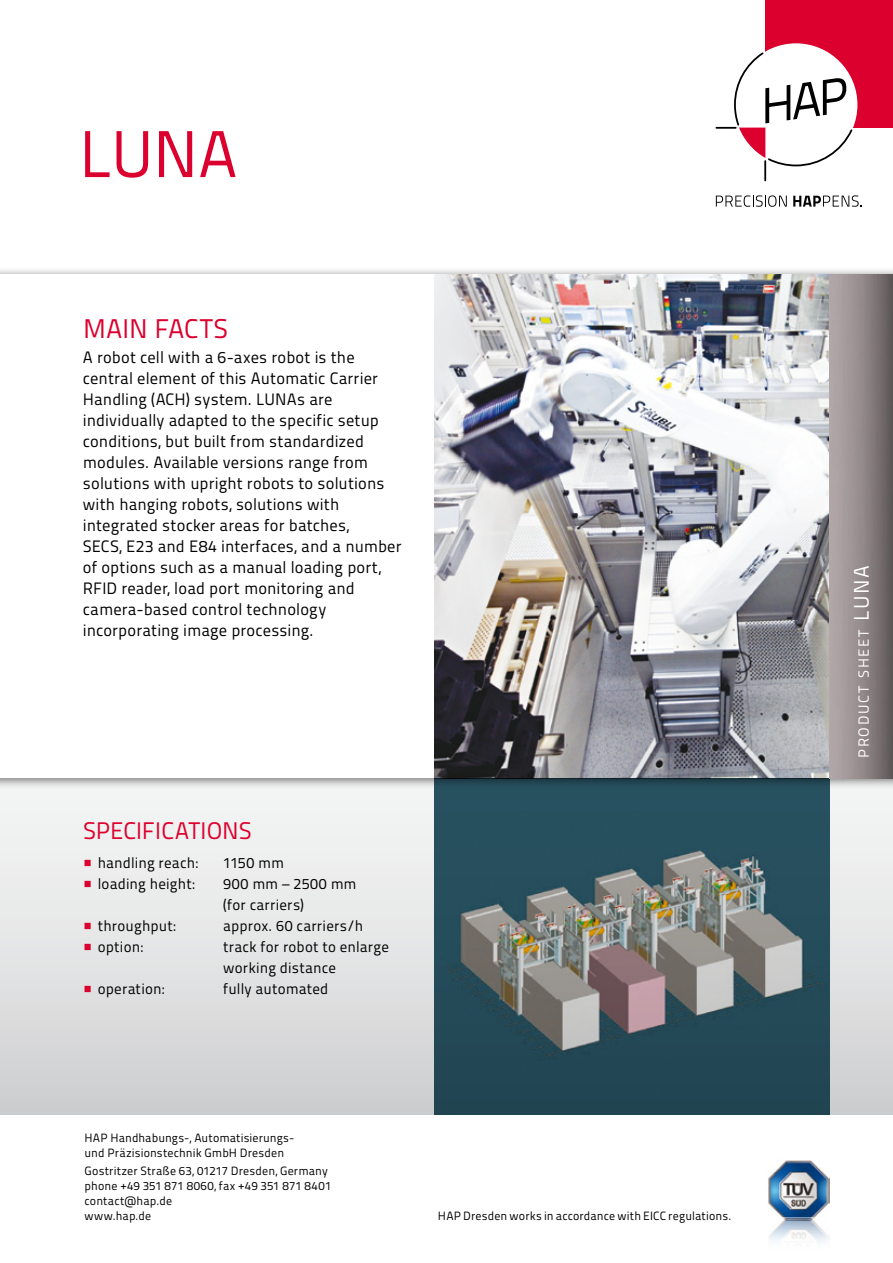
<style>
.page{position:relative;width:893px;height:1263px;background:#fff}
.page>*{position:absolute;margin:0;border:0;box-sizing:border-box;transform-origin:0 0}
.t1{font:66px "Titillium Maps 29 L 400 wt";color:#dc002e}
.t2{font:27px "Titillium Maps 29 L 400 wt";letter-spacing:.025em;color:#dc002e}
.t3{font:24px "Titillium Maps 29 L 400 wt";color:#dc002e}
.t4{font:16.5px/21px "Titillium Maps 29 L 400 wt";letter-spacing:.005em;color:#000}
.t5{font:15px/21px "Titillium Maps 29 L 400 wt";letter-spacing:.015em;color:#000}
.t6{font:14.7px "Titillium Maps 29 L 400 wt";letter-spacing:.105em;color:#fff}
.t7{font:12px/15px "Titillium Maps 29 L 400 wt";letter-spacing:.01em;color:#000}
.s1{font-size:21px}
</style>
<div class="page">
<img style="left:768px;top:1160px;width:61px;height:58px">
<img style="left:769px;top:1218px;width:60px;height:24px">
<svg style="left:0;top:789px;width:893px;height:325px"></svg>
<div style="left:765px;top:0;width:128px;height:128px;background:#dc002e"></div>
<hr style="left:716px;top:127px;width:20px;height:2px;background:#000">
<div style="left:735px;top:43px;width:122px;height:123px;background:#fff;border-radius:50%"></div>
<svg style="left:733px;top:51px;width:121px;height:129px"></svg>
<svg style="left:716px;top:195px;width:71px;height:12px"></svg>
<svg style="left:793px;top:195px;width:69px;height:12px"></svg>
<div style="left:0;top:267px;width:893px;height:522px;background:#000;opacity:.5"></div>
<div style="left:0;top:275px;width:893px;height:503px;background:#fff"></div>
<img style="left:434px;top:778px;width:395px;height:336px">
<img style="left:434px;top:275px;width:395px;height:503px">
<div style="left:829px;top:275px;width:64px;height:503px;background:linear-gradient(to right,#bbafb2,#655e5f)"></div>
<svg style="left:85px;top:860px;width:6px;height:6px"></svg>
<svg style="left:85px;top:881px;width:6px;height:6px"></svg>
<svg style="left:85px;top:923px;width:6px;height:6px"></svg>
<svg style="left:85px;top:944px;width:6px;height:6px"></svg>
<svg style="left:85px;top:986px;width:6px;height:6px"></svg>
<h1 class="t1" style="left:79px;top:105px;width:160px">LUNA</h1>
<h2 class="t2" style="left:83px;top:308px;width:144px">Main facts</h2>
<p class="t4" style="left:83px;top:346px;width:320px">A robot cell with a 6-axes robot is the central element of this Automatic Carrier Handling (ACH) system. LUNAs are individually adapted to the specific setup conditions, but built from standardized modules. Available versions range from solutions with upright robots to solutions with hanging robots, solutions with integrated stocker areas for batches,<br>SECS, E23 and E84 interfaces, and a number of options such as a manual loading port,<br>RFI D reader, load port monitoring and camera-based control technology incorporating image processing.</p>
<h3 class="t3" style="left:83px;top:812px;width:154px">Specifications</h3>
<p class="t5" style="left:98px;top:852px;width:102px">handling reach:</p>
<p class="t5" style="left:223px;top:852px;width:62px">1150 mm</p>
<p class="t5" style="left:98px;top:873px;width:99px">loading height:</p>
<p class="t5" style="left:223px;top:873px;width:135px">900 mm – 2500 mm (for carriers)</p>
<p class="t5" style="left:98px;top:915px;width:80px">throughput:</p>
<p class="t5" style="left:223px;top:915px;width:141px">approx. 60 carriers/h</p>
<p class="t5" style="left:98px;top:936px;width:47px">option:</p>
<p class="t5" style="left:223px;top:936px;width:167px">track for robot to enlarge working distance</p>
<p class="t5" style="left:98px;top:978px;width:68px">operation:</p>
<p class="t5" style="left:223px;top:978px;width:107px">fully automated</p>
<p class="t7" style="left:85px;top:1130px;width:211px;line-height:14.2px">HAP Handhabungs-, Automatisierungs&shy;und Präzisionstechnik GmbH Dresden</p>
<p class="t7" style="left:85px;top:1162px;width:248px">Gostritzer Straße 63, 01217 Dresden, Germany phone +49 351 871 8060, fax +49 351 871 8401 contact@hap.de<br>www.hap.de</p>
<p class="t7" style="left:438px;top:1207px;width:295px">HAP Dresden works in accordance with EICC regulations.</p>
<p class="t6" style="left:853px;top:758px;width:194px;rotate:-90deg">product sheet <span class="s1">LUNA</span></p>
</div>
